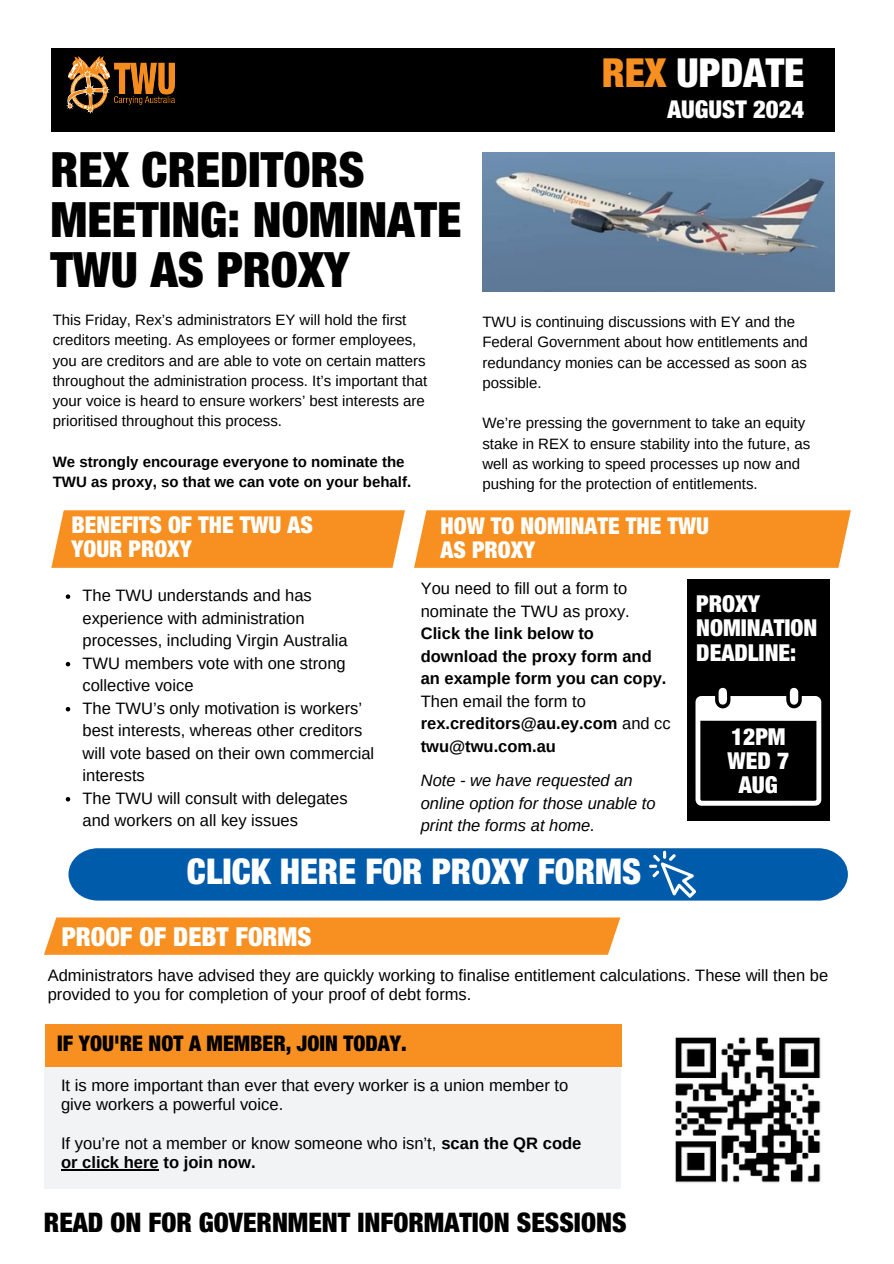
<style>
.page{position:relative;width:894px;height:1264px;background:#fff}
.page>*{position:absolute;margin:0;border:0;box-sizing:border-box;transform-origin:0 0}
.t1{font:900 condensed 48.75px/49.7px "Helvetica Neue LT Std";color:#000}
.t2{font:900 condensed 40.05px "Helvetica Neue LT Std";color:#fff}
.t3{font:900 condensed 35.55px "Helvetica Neue LT Std";color:#fff}
.t4{font:900 condensed 27px "Helvetica Neue LT Std";color:#000}
.t5{font:900 condensed 26.25px "Helvetica Neue LT Std";color:#fff}
.t6{font:900 condensed 24.6px "Helvetica Neue LT Std";color:#fff}
.t7{font:900 condensed 23.4px/24.3px "Helvetica Neue LT Std";color:#fff}
.t8{font:900 condensed 23.25px/23.7px "Helvetica Neue LT Std";color:#fff}
.t9{font:900 condensed 21.6px "Helvetica Neue LT Std";color:#000}
.t10{font:16.65px/19.2px "Arimo";color:#000}
.t11{font:16.5px/22.5px "Arimo";color:#000}
.t12{font:700 16.5px/22.5px "Arimo";color:#000}
.t13{font:italic 16.5px/22.5px "Arimo";color:#000}
.t14{font:15px/20.2px "Arimo";color:#000}
.t15{font:700 15px/20.2px "Arimo";color:#000}
.s1{color:#f79020}
.s2{font-weight:400}
.s3{font-weight:700}
</style>
<div class="page">
<div style="left:51px;top:48px;width:783px;height:83px;background:#000"></div>
<img style="left:66px;top:56px;width:108px;height:58px">
<img style="left:482px;top:153px;width:352px;height:138px">
<div style="left:44px;top:917px;width:576px;height:37px;background:#f79020"></div>
<svg style="left:66px;top:594px;width:4px;height:5px"></svg>
<svg style="left:66px;top:662px;width:4px;height:4px"></svg>
<svg style="left:66px;top:707px;width:4px;height:4px"></svg>
<svg style="left:66px;top:797px;width:4px;height:4px"></svg>
<svg style="left:51px;top:510px;width:354px;height:58px;background:#f79429"></svg>
<div style="left:44px;top:1066px;width:576px;height:122px;background:#f1f3f4"></div>
<div style="left:45px;top:1023px;width:576px;height:43px;background:#f79020"></div>
<img style="left:675px;top:1037px;width:146px;height:146px">
<div style="left:686px;top:579px;width:143px;height:242px;background:#000"></div>
<svg style="left:695px;top:687px;width:126px;height:118px"></svg>
<div style="left:68px;top:848px;width:779px;height:52px;background:#005baa"></div>
<hr style="left:61px;top:1168px;width:98px;height:2px;background:#000">
<div style="left:414px;top:510px;width:436px;height:58px;background:#f79020"></div>
<p class="t2" style="left:601px;top:59px;width:204px"><span class="s1">REX</span> UPDATE</p>
<p class="t1" style="left:50px;top:152px;width:412px">REX CREDITORS<br>MEETING: NOMINATE<br>TWU AS PROXY</p>
<p class="t14" style="left:53px;top:310px;width:376px">This Friday, Rex’s administrators EY will hold the first creditors meeting. As employees or former employees, you are creditors and are able to vote on certain matters throughout the administration process. It’s important that your voice is heard to ensure workers’ best interests are prioritised throughout this process.</p>
<h5 class="t15" style="left:53px;top:451px;width:360px">We strongly encourage everyone to nominate the<br>TWU as proxy, so that we can vote on your behalf.</h5>
<p class="t6" style="left:667px;top:101px;width:138px">AUGUST 2024</p>
<h5 class="t14" style="left:482px;top:312px;width:327px">TWU is continuing discussions with EY and the Federal Government about how entitlements and redundancy monies can be accessed as soon as possible.</h5>
<p class="t14" style="left:482px;top:413px;width:329px">We’re pressing the government to take an equity stake in REX to ensure stability into the future, as well as working to speed processes up now and pushing for the protection of entitlements.</p>
<h5 class="t8" style="left:71px;top:516px;width:243px">BENEFITS OF THE TWU AS<br>YOUR PROXY</h5>
<h4 class="t11" style="left:82px;top:584px;width:266px">The TWU understands and has experience with administration processes, including Virgin Australia</h4>
<h1 class="t11" style="left:82px;top:651px;width:264px">TWU members vote with one strong collective voice</h1>
<p class="t11" style="left:82px;top:696px;width:293px">The TWU’s only motivation is workers’ best interests, whereas other creditors will vote based on their own commercial interests</p>
<h6 class="t11" style="left:82px;top:786px;width:266px">The TWU will consult with delegates and workers on all key issues</h6>
<p class="t8" style="left:440px;top:517px;width:270px">HOW TO NOMINATE THE TWU<br>AS PROXY</p>
<h3 class="t12" style="left:420px;top:577px;width:251px"><span class="s2">You need to fill out a form to nominate the TWU as proxy.<br></span>Click the link below to download the proxy form and an example form you can copy.<br><span class="s2">Then email the form to </span>rex.creditors@au.ey.com <span class="s2">and cc </span>twu@twu.com.au</h3>
<h4 class="t13" style="left:420px;top:769px;width:236px">Note - we have requested an online option for those unable to print the forms at home.</h4>
<p class="t7" style="left:696px;top:595px;width:123px">PROXY<br>NOMINATION<br>DEADLINE:</p>
<h5 class="t7" style="left:727px;top:728px;width:63px;line-height:23.7px;text-align:center">12PM<br>WED 7<br>AUG</h5>
<p class="t3" style="left:187px;top:858px;width:455px">CLICK HERE FOR PROXY FORMS</p>
<p class="t5" style="left:62px;top:927px;width:251px">PROOF OF DEBT FORMS</p>
<p class="t11" style="left:48px;top:965px;width:781px;line-height:19.2px">Administrators have advised they are quickly working to finalise entitlement calculations. These will then be provided to you for completion of your proof of debt forms.</p>
<h5 class="t9" style="left:57px;top:1035px;width:351px">IF YOU'RE NOT A MEMBER, JOIN TODAY.</h5>
<p class="t10" style="left:61px;top:1075px;width:508px">It is more important than ever that every worker is a union member to give workers a powerful voice.</p>
<p class="t10" style="left:61px;top:1133px;width:522px">If you’re not a member or know someone who isn’t, <span class="s3">scan the QR code or click here to join now.</span></p>
<p class="t4" style="left:44px;top:1212px;width:584px">READ ON FOR GOVERNMENT INFORMATION SESSIONS</p>
</div>
